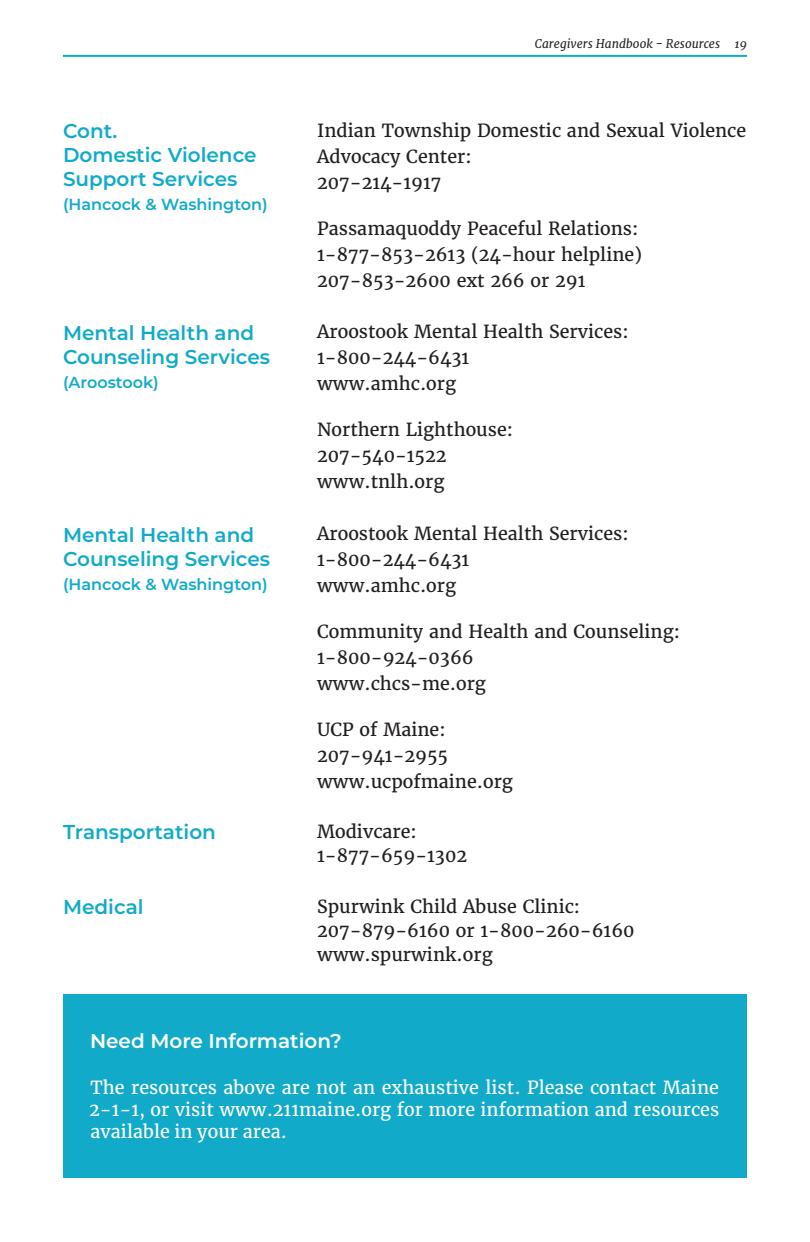
<style>
.page{position:relative;width:810px;height:1242px;background:#fff}
.page>*{position:absolute;margin:0;border:0;box-sizing:border-box;transform-origin:0 0}
.t1{font:600 20px/24px "Montserrat";color:#11abc9}
.t2{font:600 20px "Montserrat";color:#fff}
.t3{font:18px/26px "Merriweather";color:#231f20}
.t4{font:18px/22px "Merriweather";color:#fff;text-align:justify}
.t5{font:600 16px "Montserrat";color:#11abc9}
.t6{font:italic 12px "Merriweather";color:#231f20}
</style>
<div class="page">
<hr style="left:63px;top:55px;width:684px;height:2px;background:#11abc9">
<div style="left:63px;top:995px;width:684px;height:183px;background:#11abc9"></div>
<p class="t6" style="left:535px;top:36px;width:214px">Caregivers Handbook - Resources 19</p>
<p class="t1" style="left:63px;top:118px;width:195px">Cont.<br>Domestic Violence<br>Support Services</p>
<p class="t5" style="left:63px;top:193px;width:206px">(Hancock &amp; Washington)</p>
<p class="t3" style="left:317px;top:117px;width:430px">Indian Township Domestic and Sexual Violence<br>Advocacy Center:<br>207-214-1917</p>
<p class="t3" style="left:317px;top:215px;width:326px">Passamaquoddy Peaceful Relations:<br>1-877-853-2613 (24-hour helpline)<br>207-853-2600 ext 266 or 291</p>
<p class="t1" style="left:63px;top:320px;width:209px">Mental Health and<br>Counseling Services</p>
<p class="t5" style="left:63px;top:371px;width:97px">(Aroostook)</p>
<p class="t3" style="left:317px;top:319px;width:313px">Aroostook Mental Health Services:<br>1-800-244-6431<br>www.amhc.org</p>
<p class="t3" style="left:317px;top:417px;width:197px">Northern Lighthouse:<br>207-540-1522 www.tnlh.org</p>
<p class="t1" style="left:63px;top:522px;width:209px">Mental Health and<br>Counseling Services</p>
<p class="t5" style="left:63px;top:573px;width:206px">(Hancock &amp; Washington)</p>
<p class="t3" style="left:317px;top:521px;width:313px">Aroostook Mental Health Services:<br>1-800-244-6431<br>www.amhc.org</p>
<p class="t3" style="left:317px;top:619px;width:364px">Community and Health and Counseling:<br>1-800-924-0366<br>www.chcs-me.org</p>
<p class="t3" style="left:317px;top:717px;width:197px">UCP of Maine:<br>207-941-2955 www.ucpofmaine.org</p>
<p class="t1" style="left:63px;top:819px;width:154px">Transportation</p>
<p class="t3" style="left:317px;top:819px;width:151px;line-height:24px">Modivcare:<br>1-877-659-1302</p>
<p class="t1" style="left:63px;top:894px;width:82px">Medical</p>
<p class="t3" style="left:317px;top:894px;width:319px;line-height:24px">Spurwink Child Abuse Clinic:<br>207-879-6160 or 1-800-260-6160 www.spurwink.org</p>
<p class="t2" style="left:90px;top:1027px;width:253px">Need More Information?</p>
<p class="t4" style="left:89px;top:1077px;width:631px">The resources above are not an exhaustive list. Please contact Maine 2-1-1, or visit www.211maine.org for more information and resources available in your area.</p>
</div>
